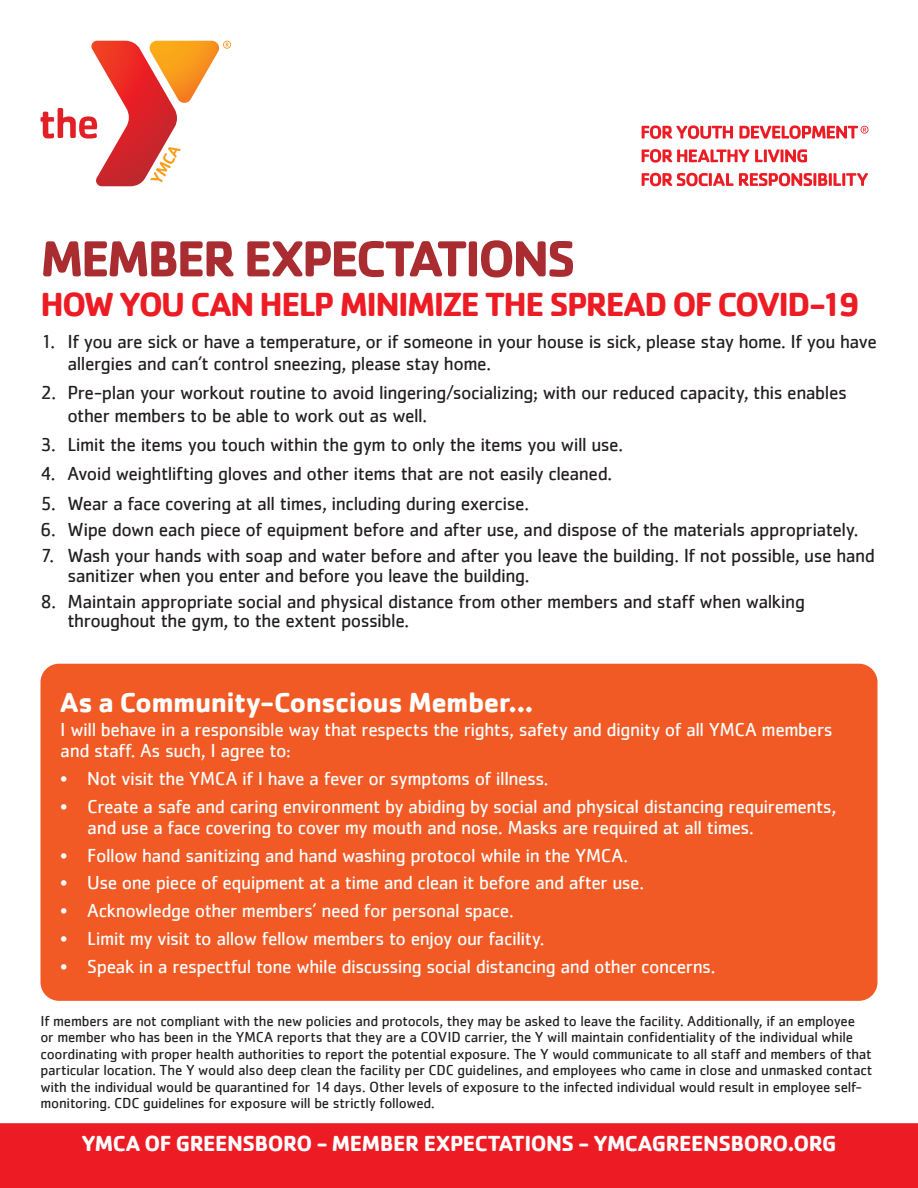
<style>
.page{position:relative;width:918px;height:1188px;background:#fff}
.page>*{position:absolute;margin:0;border:0;box-sizing:border-box;transform-origin:0 0}
.t1{font:700 52.5px "Cachet";letter-spacing:-.055em;color:#a92c31}
.t2{font:700 34.5px "Cachet";letter-spacing:-.05em;color:#ed1c24}
.t3{font:700 28.5px "Cachet";letter-spacing:-.02em;color:#fff}
.t4{font:700 22.5px "Cachet";letter-spacing:-.025em;color:#fff}
.t5{font:19.5px/22.5px "Cachet";letter-spacing:-.025em;color:#231f20}
.t6{font:19.5px/21px "Cachet";letter-spacing:-.025em;color:#fff}
.t7{font:15px/16.5px "Cachet";letter-spacing:-.015em;color:#231f20}
</style>
<div class="page">
<div style="left:0;top:1123px;width:918px;height:65px;background:#ed1c24"></div>
<svg style="left:41px;top:41px;width:190px;height:145px"></svg>
<svg style="left:642px;top:125px;width:91px;height:14px"></svg>
<svg style="left:642px;top:149px;width:107px;height:14px"></svg>
<svg style="left:755px;top:149px;width:52px;height:13px"></svg>
<svg style="left:642px;top:173px;width:226px;height:13px"></svg>
<svg style="left:739px;top:125px;width:129px;height:14px"></svg>
<div style="left:41px;top:664px;width:837px;height:337px;background:#f15a25;border-radius:19px"></div>
<p class="t1" style="left:40px;top:225px;width:537px">MEMBER EXPECTATIONS</p>
<p class="t2" style="left:40px;top:282px;width:821px">HOW YOU CAN HELP MINIMIZE THE SPREAD OF COVID-19</p>
<p class="t5" style="left:68px;top:329px;width:811px;text-indent:-27px">1. If you are sick or have a temperature, or if someone in your house is sick, please stay home. If you have allergies and can’t control sneezing, please stay home.</p>
<p class="t5" style="left:68px;top:381px;width:781px;text-indent:-27px">2. Pre-plan your workout routine to avoid lingering/socializing; with our reduced capacity, this enables other members to be able to work out as well.</p>
<p class="t5" style="left:40px;top:433px;width:584px">3. Limit the items you touch within the gym to only the items you will use.</p>
<p class="t5" style="left:40px;top:462px;width:573px">4. Avoid weightlifting gloves and other items that are not easily cleaned.</p>
<p class="t5" style="left:40px;top:491px;width:490px">5. Wear a face covering at all times, including during exercise.</p>
<p class="t5" style="left:40px;top:518px;width:819px">6. Wipe down each piece of equipment before and after use, and dispose of the materials appropriately.</p>
<p class="t5" style="left:68px;top:545px;width:809px;line-height:19.5px;text-indent:-27px">7. Wash your hands with soap and water before and after you leave the building. If not possible, use hand sanitizer when you enter and before you leave the building.</p>
<p class="t5" style="left:68px;top:591px;width:739px;line-height:19.5px;text-indent:-27px">8. Maintain appropriate social and physical distance from other members and staff when walking throughout the gym, to the extent possible.</p>
<p class="t3" style="left:60px;top:684px;width:475px">As a Community-Conscious Member...</p>
<p class="t6" style="left:60px;top:719px;width:774px">I will behave in a responsible way that respects the rights, safety and dignity of all YMCA members and staff. As such, I agree to:</p>
<p class="t6" style="left:60px;top:768px;width:490px">• Not visit the YMCA if I have a fever or symptoms of illness.</p>
<p class="t6" style="left:87px;top:796px;width:751px;text-indent:-27px">• Create a safe and caring environment by abiding by social and physical distancing requirements, and use a face covering to cover my mouth and nose. Masks are required at all times.</p>
<p class="t6" style="left:60px;top:844px;width:569px">• Follow hand sanitizing and hand washing protocol while in the YMCA.</p>
<p class="t6" style="left:60px;top:872px;width:585px">• Use one piece of equipment at a time and clean it before and after use.</p>
<p class="t6" style="left:60px;top:900px;width:455px">• Acknowledge other members’ need for personal space.</p>
<p class="t6" style="left:60px;top:928px;width:486px">• Limit my visit to allow fellow members to enjoy our facility.</p>
<p class="t6" style="left:60px;top:955px;width:657px">• Speak in a respectful tone while discussing social distancing and other concerns.</p>
<p class="t7" style="left:40px;top:1012px;width:833px">If members are not compliant with the new policies and protocols, they may be asked to leave the facility. Additionally, if an employee<br>or member who has been in the YMCA reports that they are a COVID carrier, the Y will maintain confidentiality of the individual while coordinating with proper health authorities to report the potential exposure. The Y would communicate to all staff and members of that particular location. The Y would also deep clean the facility per CDC guidelines, and employees who came in close and unmasked contact with the individual would be quarantined for 14 days. Other levels of exposure to the infected individual would result in employee self&shy;monitoring. CDC guidelines for exposure will be strictly followed.</p>
<p class="t4" style="left:81px;top:1129px;width:757px">YMCA OF GREENSBORO - MEMBER EXPECTATIONS - YMCAGREENSBORO.ORG</p>
</div>
